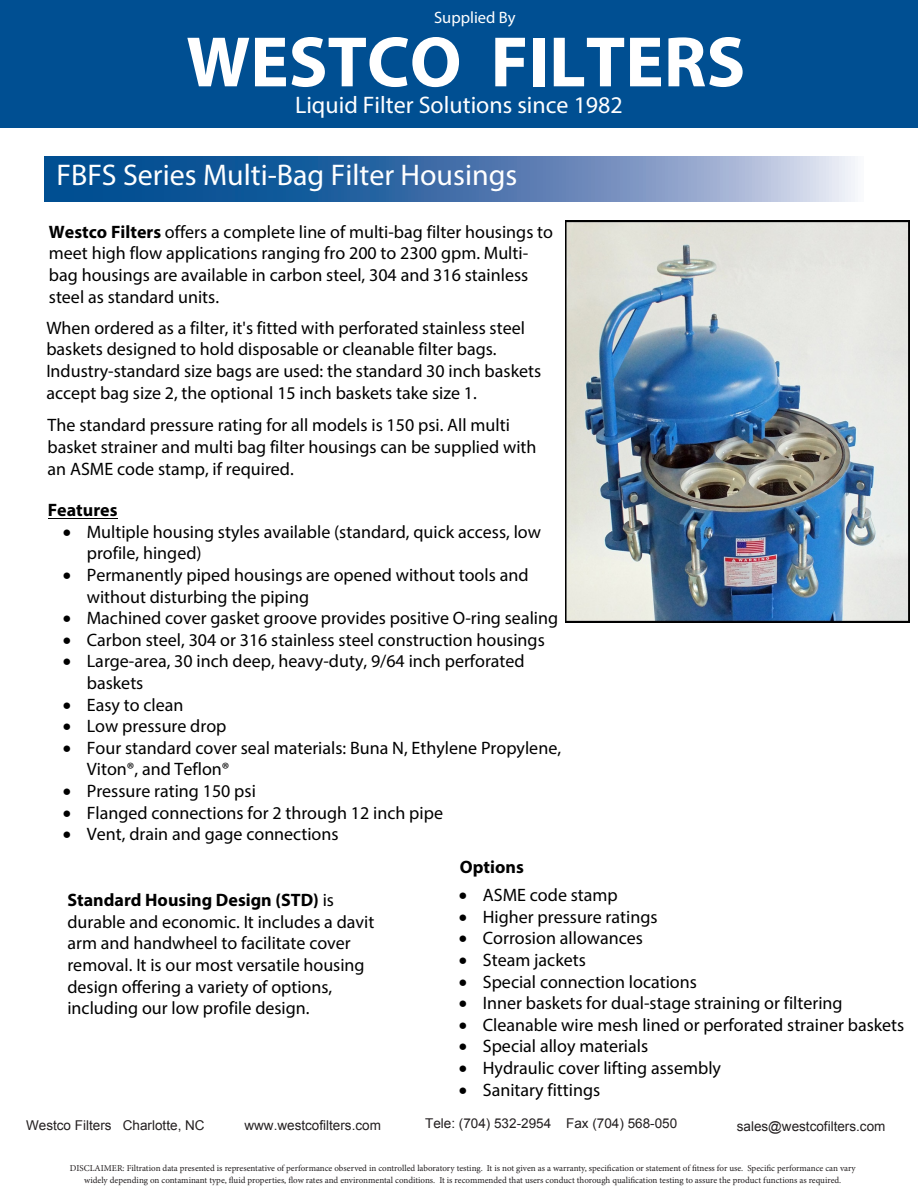
<style>
.page{position:relative;width:918px;height:1188px;background:#fff}
.page>*{position:absolute;margin:0;border:0;box-sizing:border-box;transform-origin:0 0}
.t1{font:700 72px "Myriad Pro";color:#fff}
.t2{font:30px "Myriad Pro";color:#fff}
.t3{font:24px "Myriad Pro";color:#fff}
.t4{font:18px/21.6px "Myriad Pro";color:#000}
.t5{font:700 18px "Myriad Pro";color:#000}
.t6{font:16.5px "Myriad Pro";color:#fff}
.t7{font:13.5px "Arial";color:#231f20}
.t8{font:9px/12px "Minion Pro";color:#231f20;text-align:center}
.s1{font-weight:700}
</style>
<div class="page">
<svg style="left:45px;top:156px;width:810px;height:45px;background:#4f7db1"></svg>
<div style="left:0;top:0;width:918px;height:128px;background:#004f92"></div>
<hr style="left:48px;top:518px;width:69px;height:1px;background:#000">
<img style="left:565px;top:220px;width:344px;height:403px">
<p class="t6" style="left:434px;top:7px;width:83px">Supplied By</p>
<h1 class="t1" style="left:186px;top:15px;width:561px">WESTCO FILTERS</h1>
<h3 class="t3" style="left:295px;top:90px;width:329px">Liquid Filter Solutions since 1982</h3>
<h2 class="t2" style="left:56px;top:157px;width:462px">FBFS Series Multi-Bag Filter Housings</h2>
<p class="t4" style="left:49px;top:221px;width:506px"><span class="s1">Westco Filters</span> offers a complete line of multi-bag filter housings to meet high flow applications ranging fro 200 to 2300 gpm. Multi&shy;bag housings are available in carbon steel, 304 and 316 stainless steel as standard units.</p>
<p class="t4" style="left:46px;top:317px;width:496px">When ordered as a filter, it's fitted with perforated stainless steel baskets designed to hold disposable or cleanable filter bags.<br>Industry-standard size bags are used: the standard 30 inch baskets accept bag size 2, the optional 15 inch baskets take size 1.</p>
<p class="t4" style="left:48px;top:414px;width:490px">The standard pressure rating for all models is 150 psi. All multi basket strainer and multi bag filter housings can be supplied with an ASME code stamp, if required.</p>
<p class="t5" style="left:48px;top:498px;width:71px">Features</p>
<p class="t4" style="left:87px;top:521px;width:456px;text-indent:-24px">• Multiple housing styles available (standard, quick access, low profile, hinged)</p>
<p class="t4" style="left:87px;top:564px;width:443px;text-indent:-24px">• Permanently piped housings are opened without tools and without disturbing the piping</p>
<p class="t4" style="left:63px;top:607px;width:497px">• Machined cover gasket groove provides positive O-ring sealing</p>
<p class="t4" style="left:63px;top:629px;width:484px">• Carbon steel, 304 or 316 stainless steel construction housings</p>
<p class="t4" style="left:87px;top:650px;width:439px;text-indent:-24px">• Large-area, 30 inch deep, heavy-duty, 9/64 inch perforated baskets</p>
<p class="t4" style="left:63px;top:693px;width:122px">• Easy to clean</p>
<p class="t4" style="left:63px;top:715px;width:165px">• Low pressure drop</p>
<p class="t4" style="left:87px;top:737px;width:476px;text-indent:-24px">• Four standard cover seal materials: Buna N, Ethylene Propylene,<br>Viton®, and Teflon®</p>
<p class="t4" style="left:63px;top:780px;width:195px">• Pressure rating 150 psi</p>
<p class="t4" style="left:63px;top:801px;width:382px">• Flanged connections for 2 through 12 inch pipe</p>
<p class="t4" style="left:63px;top:823px;width:277px">• Vent, drain and gage connections</p>
<p class="t5" style="left:460px;top:856px;width:65px">Options</p>
<p class="t4" style="left:459px;top:884px;width:160px">• ASME code stamp</p>
<p class="t4" style="left:459px;top:906px;width:200px">• Higher pressure ratings</p>
<p class="t4" style="left:459px;top:927px;width:186px">• Corrosion allowances</p>
<p class="t4" style="left:459px;top:949px;width:129px">• Steam jackets</p>
<p class="t4" style="left:459px;top:971px;width:240px">• Special connection locations</p>
<p class="t4" style="left:459px;top:992px;width:385px">• Inner baskets for dual-stage straining or filtering</p>
<p class="t4" style="left:459px;top:1014px;width:447px">• Cleanable wire mesh lined or perforated strainer baskets</p>
<p class="t4" style="left:459px;top:1035px;width:191px">• Special alloy materials</p>
<p class="t4" style="left:459px;top:1057px;width:264px">• Hydraulic cover lifting assembly</p>
<p class="t4" style="left:459px;top:1079px;width:143px">• Sanitary fittings</p>
<p class="t7" style="left:425px;top:1115px;width:254px">Tele: (704) 532-2954 Fax (704) 568-050</p>
<p class="t4" style="left:67px;top:889px;width:309px"><span class="s1">Standard Housing Design (STD)</span> is durable and economic. It includes a davit arm and handwheel to facilitate cover removal. It is our most versatile housing design offering a variety of options, including our low profile design.</p>
<p class="t7" style="left:26px;top:1117px;width:180px">Westco Filters Charlotte, NC</p>
<p class="t7" style="left:244px;top:1117px;width:138px">www.westcofilters.com</p>
<p class="t7" style="left:737px;top:1117px;width:150px">sales@westcofilters.com</p>
<p class="t8" style="left:70px;top:1162px;width:787px">DISCLAIMER: Filtration data presented is representative of performance observed in controlled laboratory testing. It is not given as a warranty, specification or statement of fitness for use. Specific performance can vary widely depending on contaminant type, fluid properties, flow rates and environmental conditions. It is recommended that users conduct thorough qualification testing to assure the product functions as required.</p>
</div>
